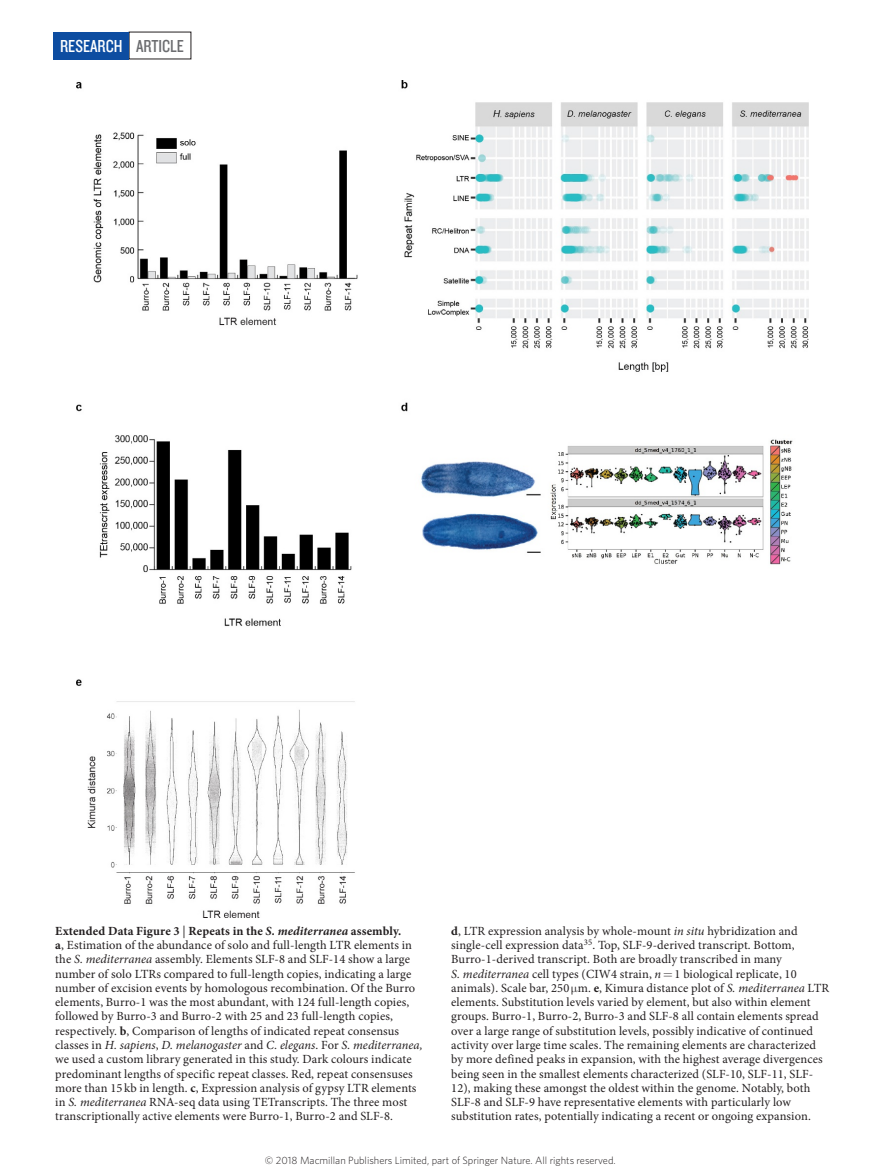
<style>
.page{position:relative;width:893px;height:1174px;background:#fff}
.page>*{position:absolute;margin:0;border:0;box-sizing:border-box;transform-origin:0 0}
.t1{font:18px "Knockout 29 Junior Ltweight";color:#fff}
.t2{font:12.45px/14.2px "Minion Pro";letter-spacing:.01em;color:#231f20}
.t3{font:300 10.5px "Whitney";color:#231f20}
.s1{color:#6c6d70}
.s2{font-weight:700}
.s3{font-weight:700;font-style:italic}
.s4{font-style:italic}
</style>
<div class="page">
<div style="left:53px;top:32px;width:76px;height:27px;background:#0d4da1"></div>
<img style="left:76px;top:81px;width:732px;height:836px">
<h1 class="t1" style="left:60px;top:34px;width:125px">RESEARCH <span class="s1">ARTICLE</span></h1>
<p class="t2" style="left:55px;top:924px;width:369px"><span class="s2">Extended Data Figure 3</span> | <span class="s2">Repeats in the</span> <span class="s3">S. mediterranea</span> <span class="s2">assembly.<br>a</span>, Estimation of the abundance of solo and full-length LTR elements in the <span class="s4">S. mediterranea</span> assembly. Elements SLF-8 and SLF-14 show a large number of solo LTRs compared to full-length copies, indicating a large number of excision events by homologous recombination. Of the Burro elements, Burro-1 was the most abundant, with 124 full-length copies, followed by Burro-3 and Burro-2 with 25 and 23 full-length copies, respectively. <span class="s2">b</span>, Comparison of lengths of indicated repeat consensus classes in <span class="s4">H. sapiens</span>, <span class="s4">D. melanogaster</span> and <span class="s4">C. elegans</span>. For <span class="s4">S. mediterranea, </span>we used a custom library generated in this study. Dark colours indicate predominant lengths of specific repeat classes. Red, repeat consensuses more than 15 kb in length. <span class="s2">c</span>, Expression analysis of gypsy LTR elements in <span class="s4">S. mediterranea</span> RNA-seq data using TETranscripts. The three most transcriptionally active elements were Burro-1, Burro-2 and SLF-8.</p>
<p class="t2" style="left:451px;top:924px;width:379px"><span class="s2">d</span>, LTR expression analysis by whole-mount <span class="s4">in situ</span> hybridization and single-cell expression data<sup>35</sup>. Top, SLF-9-derived transcript. Bottom, Burro-1-derived transcript. Both are broadly transcribed in many<br><span class="s4">S. mediterranea</span> cell types (CIW4 strain, <span class="s4">n</span> 1 biological replicate, 10 animals). Scale bar, 250 m. <span class="s2">e</span>, Kimura distance plot of <span class="s4">S. mediterranea</span> LTR elements. Substitution levels varied by element, but also within element groups. Burro-1, Burro-2, Burro-3 and SLF-8 all contain elements spread over a large range of substitution levels, possibly indicative of continued activity over large time scales. The remaining elements are characterized by more defined peaks in expansion, with the highest average divergences being seen in the smallest elements characterized (SLF-10, SLF-11, SLF-12), making these amongst the oldest within the genome. Notably, both SLF-8 and SLF-9 have representative elements with particularly low substitution rates, potentially indicating a recent or ongoing expansion.</p>
<p class="t3" style="left:265px;top:1153px;width:352px">© 2018 Macmillan Publishers Limited, part of Springer Nature. All rights reserved.</p>
</div>
